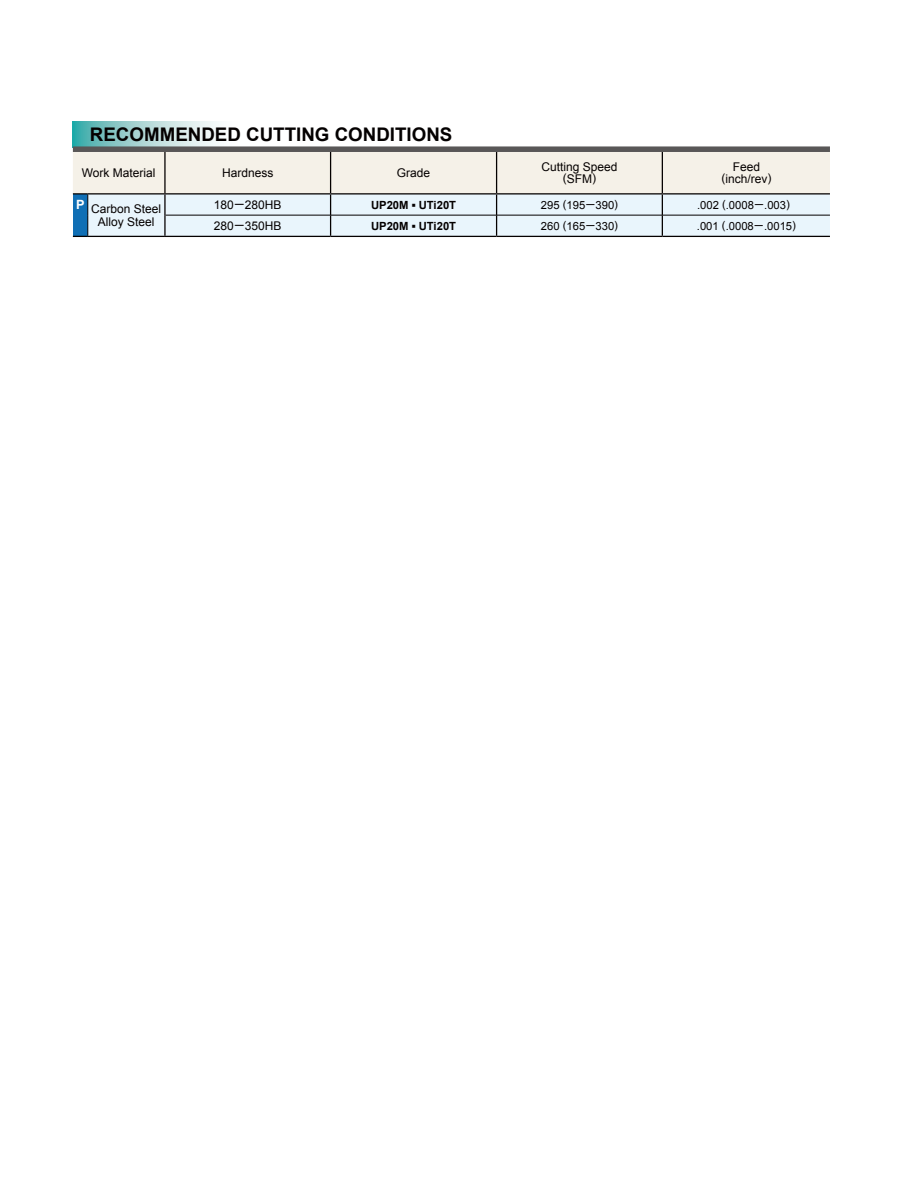
<style>
.page{position:relative;width:918px;height:1188px;background:#fff}
.page>*{position:absolute;margin:0;border:0;box-sizing:border-box;transform-origin:0 0}
.t1{font:700 18.75px "Arial";color:#040000}
.t2{font:700 12.75px "Arial";color:#fff}
.t3{font:12px/12.8px "Arial";color:#040000;text-align:center}
.t4{font:11.25px "Arial";color:#040000}
.t5{font:700 11.25px "Arial";color:#040000}
</style>
<div class="page">
<svg style="left:73px;top:122px;width:144px;height:24px;background:#a7d5d4"></svg>
<svg style="left:73px;top:146px;width:757px;height:91px;background:#dbdfde"></svg>
<hr style="left:166px;top:215px;width:165px;height:1px;background:#040000">
<hr style="left:331px;top:215px;width:166px;height:1px;background:#040000">
<hr style="left:497px;top:215px;width:165px;height:1px;background:#040000">
<hr style="left:662px;top:215px;width:168px;height:1px;background:#040000">
<h1 class="t1" style="left:90px;top:122px;width:364px">RECOMMENDED CUTTING CONDITIONS</h1>
<p class="t3" style="left:222px;top:166px;width:53px">Hardness</p>
<p class="t3" style="left:397px;top:166px;width:35px">Grade</p>
<p class="t3" style="left:541px;top:160px;width:78px">Cutting Speed (SFM)</p>
<p class="t3" style="left:722px;top:160px;width:52px">Feed (inch/rev)</p>
<p class="t3" style="left:82px;top:166px;width:75px">Work Material</p>
<p class="t3" style="left:91px;top:203px;width:72px">Carbon Steel<br>Alloy Steel</p>
<p class="t2" style="left:76px;top:197px;width:10px">P</p>
<p class="t3" style="left:214px;top:199px;width:69px">180─280HB</p>
<p class="t5" style="left:371px;top:197px;width:87px">UP20M ▪ UTi20T</p>
<p class="t4" style="left:541px;top:197px;width:79px">295 (195─390)</p>
<p class="t4" style="left:697px;top:197px;width:94px">.002 (.0008─.003)</p>
<p class="t3" style="left:214px;top:219px;width:69px">280─350HB</p>
<p class="t5" style="left:371px;top:218px;width:87px">UP20M ▪ UTi20T</p>
<p class="t4" style="left:541px;top:218px;width:79px">260 (165─330)</p>
<p class="t4" style="left:697px;top:218px;width:101px">.001 (.0008─.0015)</p>
</div>
